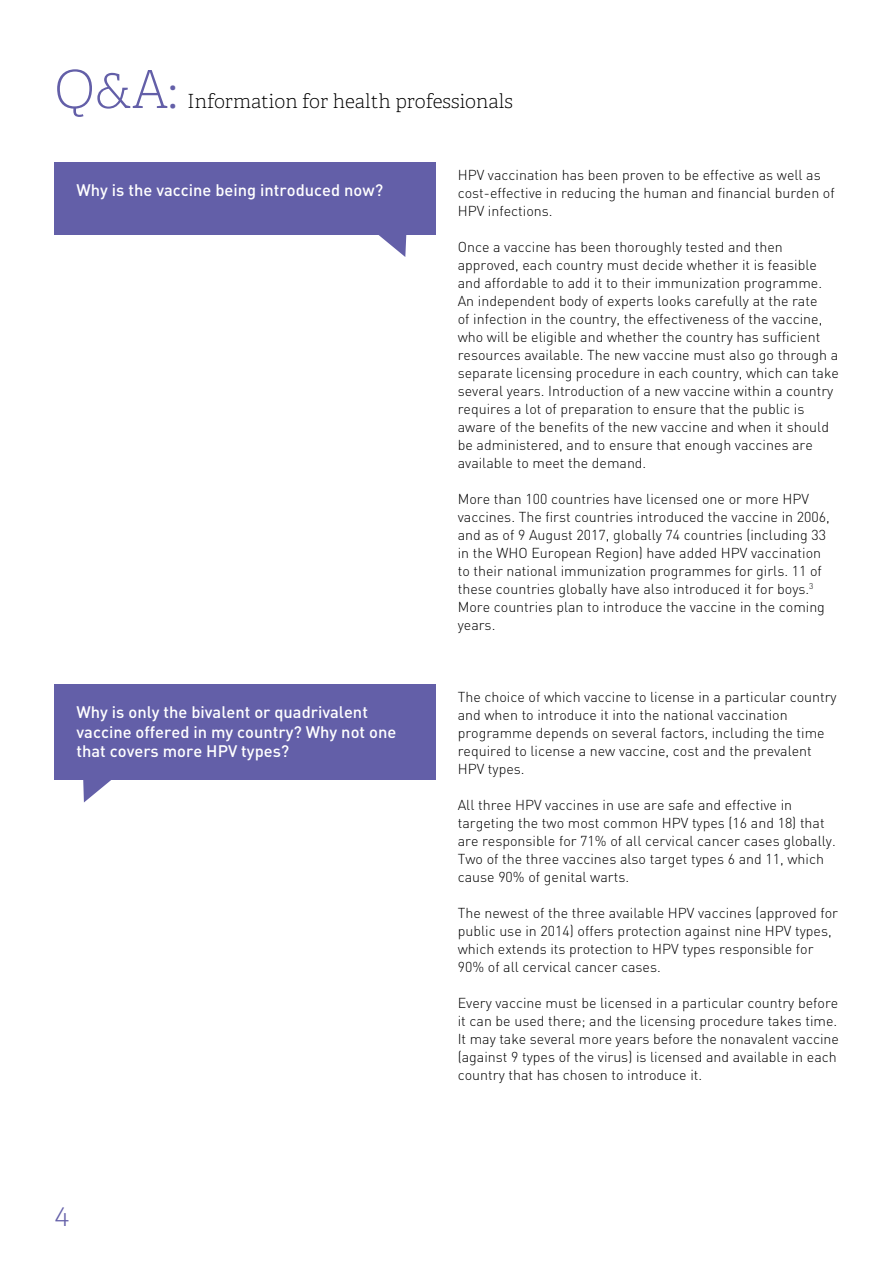
<style>
.page{position:relative;width:893px;height:1263px;background:#fff}
.page>*{position:absolute;margin:0;border:0;box-sizing:border-box;transform-origin:0 0}
.t1{font:100 52.5px "Adelle CYR";color:#635fa8}
.t2{font:100 30px "Adelle CYR";color:#635fa8}
.t3{font:100 19.5px "Adelle CYR";color:#000}
.t4{font:500 16.5px/19.8px "DIN Pro";color:#fff}
.t5{font:300 14.25px/18px "DIN Pro";color:#000}
.s1{font-size:46.5px}
</style>
<div class="page">
<div style="left:54px;top:162px;width:381px;height:72px;background:#635fa8"></div>
<svg style="left:375px;top:234px;width:32px;height:23px"></svg>
<div style="left:54px;top:684px;width:381px;height:95px;background:#635fa8"></div>
<svg style="left:82px;top:779px;width:32px;height:23px"></svg>
<h1 class="t1" style="left:54px;top:53px;width:125px">Q&amp;A<span class="s1">:</span></h1>
<h3 class="t3" style="left:187px;top:88px;width:327px">Information for health professionals</h3>
<p class="t4" style="left:76px;top:178px;width:308px">Why is the vaccine being introduced now?</p>
<p class="t4" style="left:76px;top:700px;width:321px">Why is only the bivalent or quadrivalent vaccine offered in my country? Why not one that covers more HPV types?</p>
<h2 class="t2" style="left:55px;top:1193px;width:16px">4</h2>
<p class="t5" style="left:458px;top:165px;width:378px">HPV vaccination has been proven to be effective as well as cost-effective in reducing the human and financial burden of<br>HPV infections.</p>
<p class="t5" style="left:458px;top:237px;width:383px">Once a vaccine has been thoroughly tested and then approved, each country must decide whether it is feasible and affordable to add it to their immunization programme.<br>An independent body of experts looks carefully at the rate<br>of infection in the country, the effectiveness of the vaccine, who will be eligible and whether the country has sufficient resources available. The new vaccine must also go through a separate licensing procedure in each country, which can take several years. Introduction of a new vaccine within a country requires a lot of preparation to ensure that the public is aware of the benefits of the new vaccine and when it should be administered, and to ensure that enough vaccines are available to meet the demand.</p>
<p class="t5" style="left:458px;top:489px;width:374px">More than 100 countries have licensed one or more HPV vaccines. The first countries introduced the vaccine in 2006, and as of 9 August 2017, globally 74 countries (including 33 in the WHO European Region) have added HPV vaccination to their national immunization programmes for girls. 11 of these countries globally have also introduced it for boys.<sup>3<br></sup>More countries plan to introduce the vaccine in the coming years.</p>
<p class="t5" style="left:458px;top:687px;width:380px">The choice of which vaccine to license in a particular country and when to introduce it into the national vaccination programme depends on several factors, including the time required to license a new vaccine, cost and the prevalent HPV types.</p>
<p class="t5" style="left:458px;top:795px;width:380px">All three HPV vaccines in use are safe and effective in targeting the two most common HPV types (16 and 18) that are responsible for 71% of all cervical cancer cases globally.<br>Two of the three vaccines also target types 6 and 11, which cause 90% of genital warts.</p>
<p class="t5" style="left:458px;top:903px;width:382px">The newest of the three available HPV vaccines (approved for public use in 2014) offers protection against nine HPV types, which extends its protection to HPV types responsible for 90% of all cervical cancer cases.</p>
<p class="t5" style="left:458px;top:993px;width:383px">Every vaccine must be licensed in a particular country before it can be used there; and the licensing procedure takes time.<br>It may take several more years before the nonavalent vaccine (against 9 types of the virus) is licensed and available in each country that has chosen to introduce it.</p>
</div>
